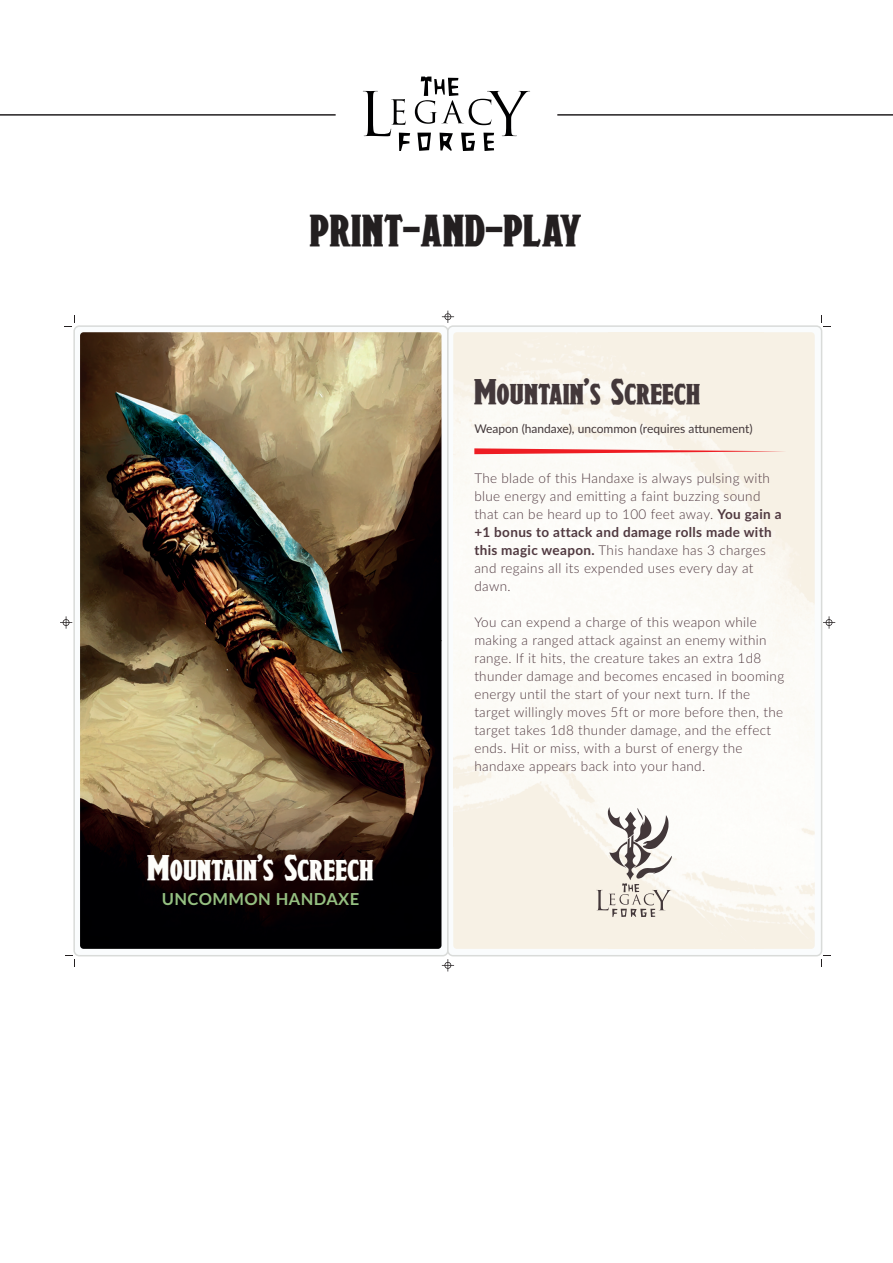
<style>
.page{position:relative;width:893px;height:1263px;background:#fff}
.page>*{position:absolute;margin:0;border:0;box-sizing:border-box;transform-origin:0 0}
.t1{font:700 45.15px "Draconis";color:#231f20}
.t2{font:700 36px "Draconis";color:#fdfdfa}
.t3{font:700 36px "Draconis";color:#43383a}
.t4{font:700 16.5px "Lato";letter-spacing:.025em;color:#95c081}
.t5{font:300 13.5px/18px "Lato";letter-spacing:.025em;color:#503940}
.t6{font:12px "Lato";color:#43383a}
.s1{font-weight:700}
</style>
<div class="page">
<svg style="left:442px;top:311px;width:12px;height:12px"></svg>
<svg style="left:65px;top:315px;width:10px;height:12px"></svg>
<svg style="left:821px;top:316px;width:9px;height:11px"></svg>
<svg style="left:442px;top:959px;width:12px;height:12px"></svg>
<svg style="left:65px;top:955px;width:10px;height:12px"></svg>
<svg style="left:821px;top:955px;width:9px;height:12px"></svg>
<svg style="left:60px;top:616px;width:12px;height:13px"></svg>
<svg style="left:823px;top:616px;width:12px;height:13px"></svg>
<svg style="left:363px;top:77px;width:167px;height:74px"></svg>
<hr style="left:0;top:114px;width:336px;height:2px;background:#231f20">
<hr style="left:557px;top:114px;width:336px;height:2px;background:#231f20">
<div style="left:74px;top:326px;width:374px;height:630px;background:#fafcfd;border-radius:5px"></div>
<svg style="left:447px;top:325px;width:375px;height:631px"></svg>
<img style="left:80px;top:332px;width:361px;height:617px">
<img style="left:453px;top:332px;width:362px;height:617px">
<svg style="left:474px;top:448px;width:313px;height:6px"></svg>
<svg style="left:596px;top:807px;width:76px;height:110px"></svg>
<h1 class="t1" style="left:311px;top:202px;width:274px">PRINT-AND-PLAY</h1>
<h2 class="t2" style="left:148px;top:845px;width:228px">Mountain’s Screech</h2>
<p class="t4" style="left:162px;top:887px;width:199px">UNCOMMON HANDAXE</p>
<h2 class="t3" style="left:475px;top:369px;width:228px">Mountain’s Screech</h2>
<p class="t6" style="left:474px;top:420px;width:280px">Weapon (handaxe), uncommon (requires attunement)</p>
<p class="t5" style="left:474px;top:468px;width:309px">The blade of this Handaxe is always pulsing with blue energy and emitting a faint buzzing sound that can be heard up to 100 feet away. <span class="s1">You gain a +1 bonus to attack and damage rolls made with this magic weapon.</span> This handaxe has 3 charges and regains all its expended uses every day at dawn.</p>
<p class="t5" style="left:474px;top:612px;width:311px">You can expend a charge of this weapon while making a ranged attack against an enemy within range. If it hits, the creature takes an extra 1d8 thunder damage and becomes encased in booming energy until the start of your next turn. If the target willingly moves 5ft or more before then, the target takes 1d8 thunder damage, and the effect ends. Hit or miss, with a burst of energy the handaxe appears back into your hand.</p>
</div>
